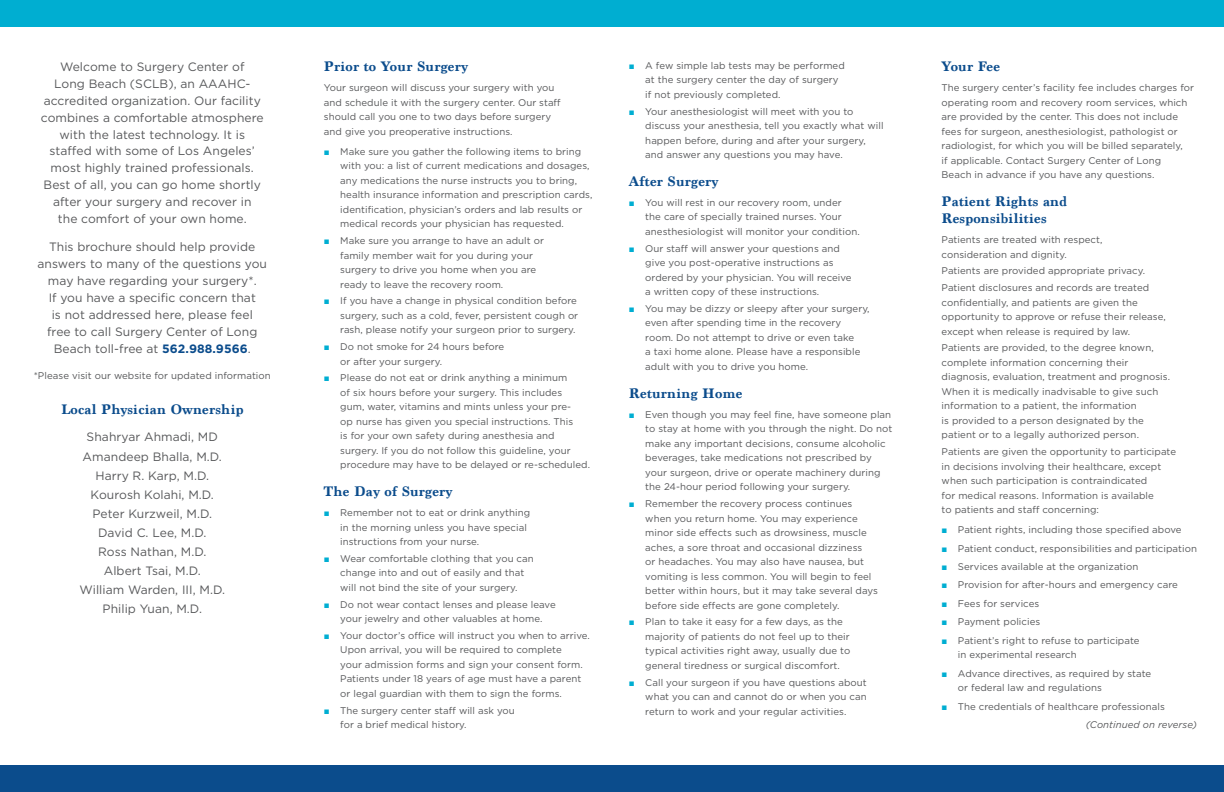
<style>
.page{position:relative;width:1224px;height:792px;background:#fff}
.page>*{position:absolute;margin:0;border:0;box-sizing:border-box;transform-origin:0 0}
.Subheads{font:700 14.5px/16.9px "Marion";letter-spacing:.015em;color:#0b4c8c}
.t1{font:12.1px/16.9px "Gotham";letter-spacing:.005em;color:#57585a;text-align:center}
.Bullets{font:9.7px/14.5px "Gotham";letter-spacing:.005em;color:#57585a}
.t2{font:italic 9.7px "Gotham";letter-spacing:.005em;color:#57585a}
.s1{font-weight:700;color:#0b4c8c}
.s2{font-family:"Arial";color:#00aed2}
</style>
<div class="page">
<div style="left:0;top:0;width:1224px;height:27px;background:#00aed1"></div>
<div style="left:0;top:765px;width:1224px;height:27px;background:#0b4c8c"></div>
<p class="t1" style="left:41px;top:58px;width:224px">Welcome to Surgery Center of<br>Long Beach (SCLB), an AAAHC&shy;accredited organization. Our facility combines a comfortable atmosphere with the latest technology. It is staffed with some of Los Angeles’ most highly trained professionals.<br>Best of all, you can go home shortly after your surgery and recover in<br>the comfort of your own home.</p>
<p class="t1" style="left:37px;top:238px;width:231px">This brochure should help provide answers to many of the questions you may have regarding your surgery*.<br>If you have a specific concern that<br>is not addressed here, please feel<br>free to call Surgery Center of Long Beach toll-free at <span class="s1">562.988.9566</span>.</p>
<p class="Bullets" style="left:34px;top:368px;width:239px">*Please visit our website for updated information</p>
<p class="Subheads" style="left:61px;top:401px;width:184px">Local Physician Ownership</p>
<p class="t1" style="left:87px;top:428px;width:133px">Shahryar Ahmadi, MD</p>
<p class="t1" style="left:83px;top:448px;width:141px">Amandeep Bhalla, M.D.</p>
<p class="t1" style="left:95px;top:467px;width:115px">Harry R. Karp, M.D.</p>
<p class="t1" style="left:91px;top:486px;width:125px">Kourosh Kolahi, M.D.</p>
<p class="t1" style="left:92px;top:505px;width:121px">Peter Kurzweil, M.D.</p>
<p class="t1" style="left:98px;top:524px;width:110px">David C. Lee, M.D.</p>
<p class="t1" style="left:98px;top:543px;width:110px">Ross Nathan, M.D.</p>
<p class="t1" style="left:104px;top:562px;width:99px">Albert Tsai, M.D.</p>
<p class="t1" style="left:80px;top:581px;width:147px">William Warden, III, M.D.</p>
<p class="t1" style="left:103px;top:600px;width:101px">Philip Yuan, M.D.</p>
<p class="Subheads" style="left:324px;top:58px;width:145px">Prior to Your Surgery</p>
<p class="Bullets" style="left:324px;top:80px;width:238px">Your surgeon will discuss your surgery with you and schedule it with the surgery center. Our staff should call you one to two days before surgery and give you preoperative instructions.</p>
<p class="Bullets" style="left:340px;top:144px;width:254px;text-indent:-16px"><span class="s2">■</span> Make sure you gather the following items to bring with you: a list of current medications and dosages, any medications the nurse instructs you to bring, health insurance information and prescription cards, identification, physician’s orders and lab results or medical records your physician has requested.</p>
<p class="Bullets" style="left:340px;top:233px;width:205px;text-indent:-16px"><span class="s2">■</span> Make sure you arrange to have an adult or family member wait for you during your surgery to drive you home when you are ready to leave the recovery room.</p>
<p class="Bullets" style="left:340px;top:293px;width:239px;text-indent:-16px"><span class="s2">■</span> If you have a change in physical condition before surgery, such as a cold, fever, persistent cough or rash, please notify your surgeon prior to surgery.</p>
<p class="Bullets" style="left:340px;top:339px;width:166px;text-indent:-16px"><span class="s2">■</span> Do not smoke for 24 hours before or after your surgery.</p>
<p class="Bullets" style="left:340px;top:370px;width:251px;text-indent:-16px"><span class="s2">■</span> Please do not eat or drink anything a minimum<br>of six hours before your surgery. This includes<br>gum, water, vitamins and mints unless your pre-<br>op nurse has given you special instructions. This<br>is for your own safety during anesthesia and surgery. If you do not follow this guideline, your procedure may have to be delayed or re-scheduled.</p>
<p class="Subheads" style="left:324px;top:483px;width:130px">The Day of Surgery</p>
<p class="Bullets" style="left:340px;top:505px;width:191px;text-indent:-16px"><span class="s2">■</span> Remember not to eat or drink anything in the morning unless you have special instructions from your nurse.</p>
<p class="Bullets" style="left:340px;top:551px;width:195px;text-indent:-16px"><span class="s2">■</span> Wear comfortable clothing that you can change into and out of easily and that will not bind the site of your surgery.</p>
<p class="Bullets" style="left:324px;top:597px;width:233px;text-align:center"><span class="s2">■</span> Do not wear contact lenses and please leave your jewelry and other valuables at home.</p>
<p class="Bullets" style="left:340px;top:628px;width:251px;text-indent:-16px"><span class="s2">■</span> Your doctor’s office will instruct you when to arrive.<br>Upon arrival, you will be required to complete<br>your admission forms and sign your consent form.<br>Patients under 18 years of age must have a parent or legal guardian with them to sign the forms.</p>
<p class="Bullets" style="left:340px;top:703px;width:176px;text-indent:-16px"><span class="s2">■</span> The surgery center staff will ask you for a brief medical history.</p>
<p class="Bullets" style="left:645px;top:58px;width:201px;text-indent:-16px"><span class="s2">■</span> A few simple lab tests may be performed at the surgery center the day of surgery if not previously completed.</p>
<p class="Bullets" style="left:645px;top:104px;width:240px;text-indent:-16px"><span class="s2">■</span> Your anesthesiologist will meet with you to discuss your anesthesia, tell you exactly what will happen before, during and after your surgery, and answer any questions you may have.</p>
<p class="Subheads" style="left:629px;top:173px;width:91px">After Surgery</p>
<p class="Bullets" style="left:645px;top:195px;width:216px;text-indent:-16px"><span class="s2">■</span> You will rest in our recovery room, under the care of specially trained nurses. Your anesthesiologist will monitor your condition.</p>
<p class="Bullets" style="left:645px;top:241px;width:208px;text-indent:-16px"><span class="s2">■</span> Our staff will answer your questions and give you post-operative instructions as ordered by your physician. You will receive a written copy of these instructions.</p>
<p class="Bullets" style="left:645px;top:301px;width:226px;text-indent:-16px"><span class="s2">■</span> You may be dizzy or sleepy after your surgery, even after spending time in the recovery room. Do not attempt to drive or even take<br>a taxi home alone. Please have a responsible adult with you to drive you home.</p>
<p class="Subheads" style="left:629px;top:385px;width:115px">Returning Home</p>
<p class="Bullets" style="left:645px;top:407px;width:249px;text-indent:-16px"><span class="s2">■</span> Even though you may feel fine, have someone plan to stay at home with you through the night. Do not make any important decisions, consume alcoholic beverages, take medications not prescribed by your surgeon, drive or operate machinery during the 24-hour period following your surgery.</p>
<p class="Bullets" style="left:645px;top:496px;width:234px;text-indent:-16px"><span class="s2">■</span> Remember the recovery process continues when you return home. You may experience minor side effects such as drowsiness, muscle aches, a sore throat and occasional dizziness<br>or headaches. You may also have nausea, but vomiting is less common. You will begin to feel better within hours, but it may take several days before side effects are gone completely.</p>
<p class="Bullets" style="left:645px;top:615px;width:206px;text-indent:-16px"><span class="s2">■</span> Plan to take it easy for a few days, as the majority of patients do not feel up to their typical activities right away, usually due to general tiredness or surgical discomfort.</p>
<p class="Bullets" style="left:645px;top:675px;width:223px;text-align:justify;text-indent:-16px"><span class="s2">■</span> Call your surgeon if you have questions about what you can and cannot do or when you can return to work and your regular activities.</p>
<p class="Subheads" style="left:942px;top:58px;width:60px">Your Fee</p>
<p class="Bullets" style="left:942px;top:80px;width:254px">The surgery center’s facility fee includes charges for operating room and recovery room services, which are provided by the center. This does not include fees for surgeon, anesthesiologist, pathologist or radiologist, for which you will be billed separately,<br>if applicable. Contact Surgery Center of Long<br>Beach in advance if you have any questions.</p>
<p class="Subheads" style="left:942px;top:193px;width:127px">Patient Rights and<br>Responsibilities</p>
<p class="Bullets" style="left:942px;top:232px;width:162px">Patients are treated with respect, consideration and dignity.</p>
<p class="Bullets" style="left:942px;top:263px;width:205px">Patients are provided appropriate privacy.</p>
<p class="Bullets" style="left:942px;top:280px;width:226px">Patient disclosures and records are treated confidentially, and patients are given the opportunity to approve or refuse their release, except when release is required by law.</p>
<p class="Bullets" style="left:942px;top:340px;width:230px">Patients are provided, to the degree known, complete information concerning their diagnosis, evaluation, treatment and prognosis.<br>When it is medically inadvisable to give such information to a patient, the information<br>is provided to a person designated by the patient or to a legally authorized person.</p>
<p class="Bullets" style="left:942px;top:444px;width:236px">Patients are given the opportunity to participate in decisions involving their healthcare, except when such participation is contraindicated<br>for medical reasons. Information is available<br>to patients and staff concerning:</p>
<p class="Bullets" style="left:942px;top:522px;width:242px"><span class="s2">■</span> Patient rights, including those specified above</p>
<p class="Bullets" style="left:942px;top:541px;width:257px"><span class="s2">■</span> Patient conduct, responsibilities and participation</p>
<p class="Bullets" style="left:942px;top:559px;width:198px"><span class="s2">■</span> Services available at the organization</p>
<p class="Bullets" style="left:942px;top:578px;width:238px"><span class="s2">■</span> Provision for after-hours and emergency care</p>
<p class="Bullets" style="left:942px;top:596px;width:99px"><span class="s2">■</span> Fees for services</p>
<p class="Bullets" style="left:942px;top:614px;width:100px"><span class="s2">■</span> Payment policies</p>
<p class="Bullets" style="left:958px;top:633px;width:183px;text-indent:-16px"><span class="s2">■</span> Patient’s right to refuse to participate in experimental research</p>
<p class="Bullets" style="left:958px;top:666px;width:195px;text-indent:-16px"><span class="s2">■</span> Advance directives, as required by state or federal law and regulations</p>
<p class="Bullets" style="left:942px;top:699px;width:225px"><span class="s2">■</span> The credentials of healthcare professionals</p>
<p class="t2" style="left:1086px;top:718px;width:113px">(Continued on reverse)</p>
</div>
